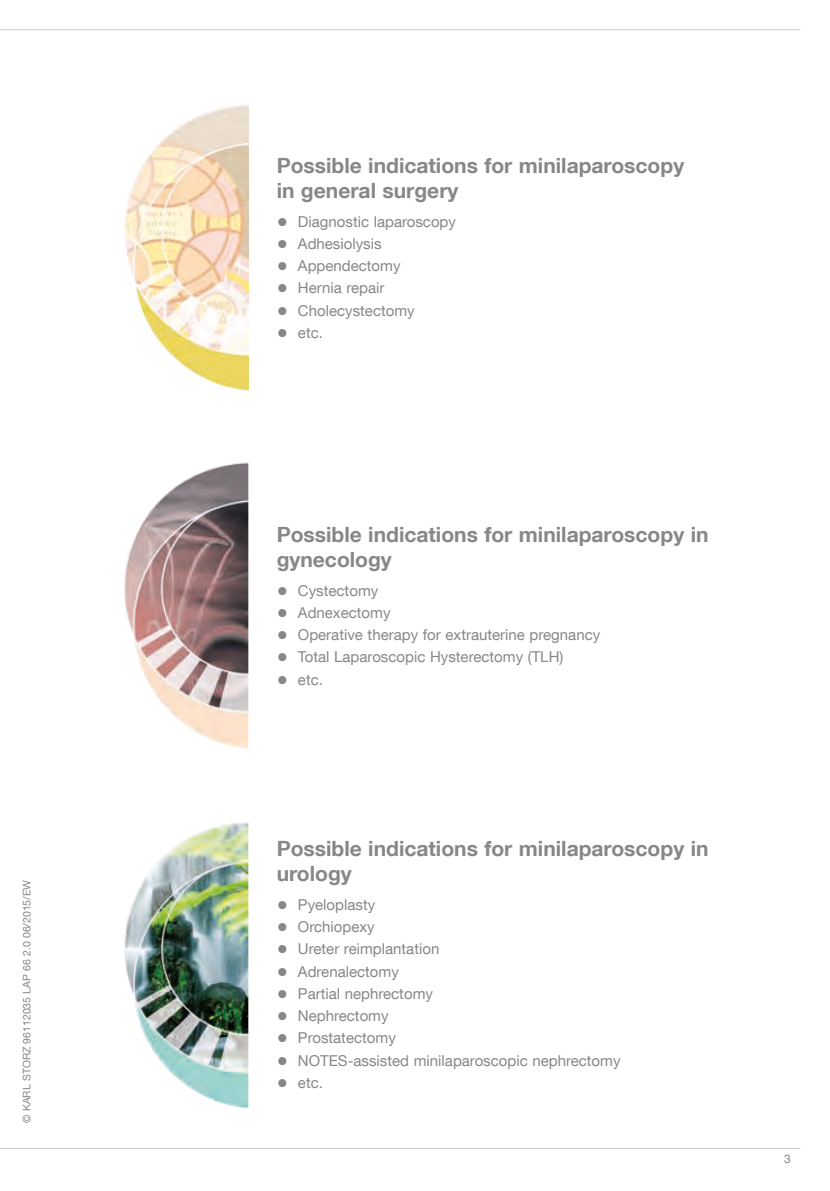
<style>
.page{position:relative;width:830px;height:1191px;background:#fff}
.page>*{position:absolute;margin:0;border:0;box-sizing:border-box;transform-origin:0 0}
.t1{font:700 21px/25.2px "KS Helvetica Neue";color:#878787}
.t2{font:15px "KS Helvetica Neue";color:#878787}
.t3{font:12px "KS Helvetica Neue";color:#878787}
.t4{font:10.5px "KS Helvetica Neue";color:#878787}
.s1{font-size:22.5px}
</style>
<div class="page">
<hr style="left:0;top:29px;width:799px;height:1px;background:#c7c7c6">
<hr style="left:0;top:1148px;width:799px;height:1px;background:#c7c7c6">
<img style="left:124px;top:105px;width:125px;height:286px">
<img style="left:124px;top:462px;width:124px;height:286px">
<img style="left:124px;top:822px;width:124px;height:286px">
<p class="t4" style="left:20px;top:1123px;width:244px;rotate:-90deg">© KARL STORZ 96112035 LAP 66 2.0 06/2015/EW</p>
<h1 class="t1" style="left:276px;top:152px;width:409px">Possible indications for minilaparoscopy in general surgery</h1>
<p class="t2" style="left:276px;top:212px;width:181px"><span class="s1">•</span> Diagnostic laparoscopy</p>
<p class="t2" style="left:276px;top:234px;width:106px"><span class="s1">•</span> Adhesiolysis</p>
<p class="t2" style="left:276px;top:256px;width:125px"><span class="s1">•</span> Appendectomy</p>
<p class="t2" style="left:276px;top:279px;width:109px"><span class="s1">•</span> Hernia repair</p>
<p class="t2" style="left:276px;top:301px;width:139px"><span class="s1">•</span> Cholecystectomy</p>
<p class="t2" style="left:276px;top:323px;width:48px"><span class="s1">•</span> etc.</p>
<h1 class="t1" style="left:276px;top:521px;width:433px">Possible indications for minilaparoscopy in gynecology</h1>
<p class="t2" style="left:276px;top:581px;width:103px"><span class="s1">•</span> Cystectomy</p>
<p class="t2" style="left:276px;top:603px;width:115px"><span class="s1">•</span> Adnexectomy</p>
<p class="t2" style="left:276px;top:625px;width:325px"><span class="s1">•</span> Operative therapy for extrauterine pregnancy</p>
<p class="t2" style="left:276px;top:647px;width:288px"><span class="s1">•</span> Total Laparoscopic Hysterectomy (TLH)</p>
<p class="t2" style="left:276px;top:670px;width:48px"><span class="s1">•</span> etc.</p>
<h1 class="t1" style="left:276px;top:835px;width:433px">Possible indications for minilaparoscopy in urology</h1>
<p class="t2" style="left:276px;top:895px;width:100px"><span class="s1">•</span> Pyeloplasty</p>
<p class="t2" style="left:276px;top:917px;width:99px"><span class="s1">•</span> Orchiopexy</p>
<p class="t2" style="left:276px;top:939px;width:164px"><span class="s1">•</span> Ureter reimplantation</p>
<p class="t2" style="left:276px;top:962px;width:124px"><span class="s1">•</span> Adrenalectomy</p>
<p class="t2" style="left:276px;top:984px;width:158px"><span class="s1">•</span> Partial nephrectomy</p>
<p class="t2" style="left:276px;top:1006px;width:113px"><span class="s1">•</span> Nephrectomy</p>
<p class="t2" style="left:276px;top:1028px;width:121px"><span class="s1">•</span> Prostatectomy</p>
<p class="t2" style="left:276px;top:1051px;width:345px"><span class="s1">•</span> NOTES-assisted minilaparoscopic nephrectomy</p>
<p class="t2" style="left:276px;top:1073px;width:48px"><span class="s1">•</span> etc.</p>
<p class="t3" style="left:783px;top:1151px;width:8px">3</p>
</div>
